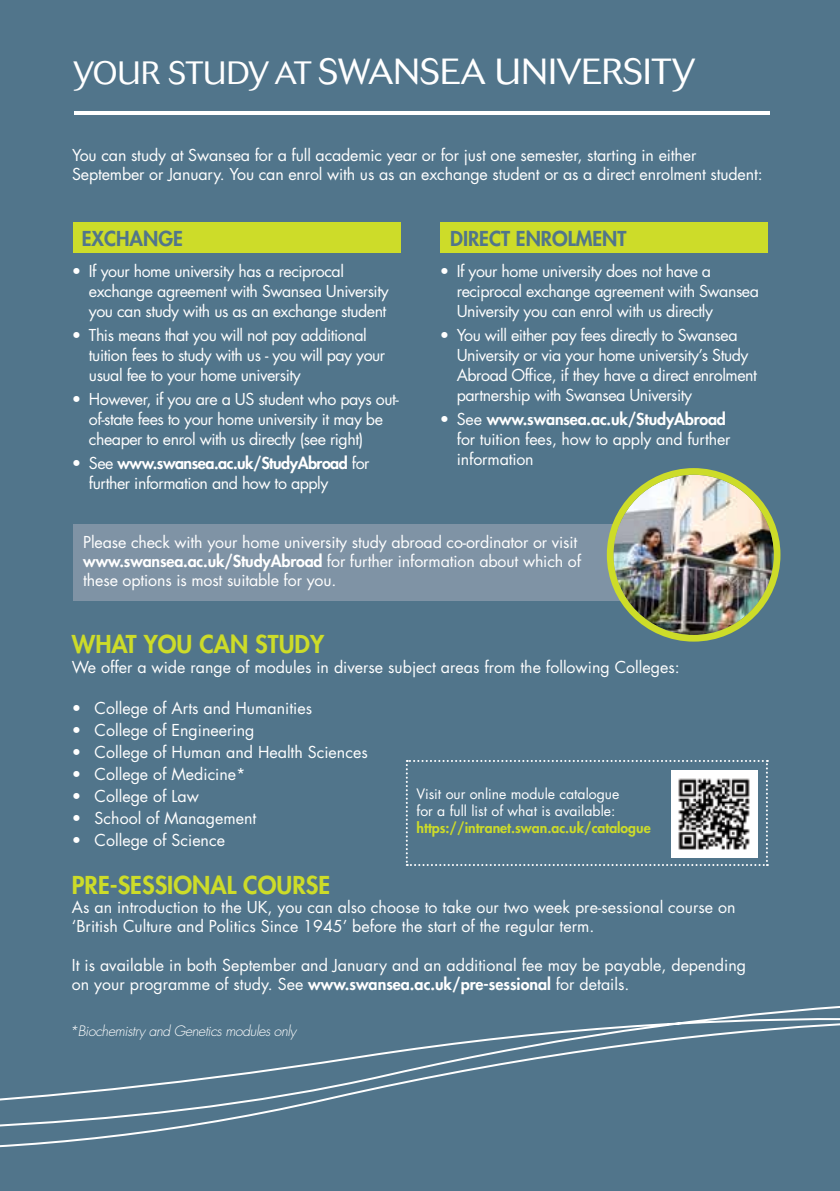
<style>
.page{position:relative;width:840px;height:1191px;background:#fff}
.page>*{position:absolute;margin:0;border:0;box-sizing:border-box;transform-origin:0 0}
.t1{font:300 36px "Cosmos BQ";color:#fff}
.t2{font:800 24px "Futura";color:#cddc29}
.t3{font:800 20px "Futura";color:#51758b}
.t4{font:16px/19.2px "Futura";letter-spacing:-.01em;color:#fff}
.t5{font:16px/20px "Futura";letter-spacing:-.03em;color:#fff}
.t6{font:14px/16.8px "Futura";color:#fff}
.t7{font:800 14px "Futura";color:#cddc29}
.t8{font:italic 300 14px "Futura";letter-spacing:-.03em;color:#fff}
.s1{font-size:32px}
.s2{font-weight:800}
</style>
<div class="page">
<div style="left:0;top:0;width:839px;height:1191px;background:#51758b"></div>
<div style="left:73px;top:524px;width:693px;height:76px;background:#7f93a5"></div>
<hr style="left:74px;top:111px;width:694px;height:4px;background:#fff">
<svg style="left:405px;top:760px;width:362px;height:106px"></svg>
<img style="left:670px;top:771px;width:87px;height:86px">
<svg style="left:0;top:1006px;width:839px;height:142px"></svg>
<div style="left:73px;top:222px;width:327px;height:31px;background:#cddc29"></div>
<div style="left:439px;top:222px;width:328px;height:31px;background:#cddc29"></div>
<img style="left:613px;top:475px;width:160px;height:160px;border-radius:80px">
<div style="left:606px;top:468px;width:174px;height:173px;border:7px solid #cddc29;border-radius:50%"></div>
<h1 class="t1" style="left:74px;top:51px;width:622px"><span class="s1">YOUR STUDY AT</span> SWANSEA UNIVERSITY</h1>
<p class="t4" style="left:72px;top:145px;width:691px">You can study at Swansea for a full academic year or for just one semester, starting in either<br>September or January. You can enrol with us as an exchange student or as a direct enrolment student:</p>
<p class="t3" style="left:82px;top:225px;width:37px">Exchan</p>
<p class="t3" style="left:158px;top:225px;width:24px">ge</p>
<p class="t3" style="left:450px;top:225px;width:24px">Direct</p>
<p class="t3" style="left:515px;top:225px;width:24px">Enrol</p>
<p class="t3" style="left:575px;top:225px;width:29px">ment</p>
<p class="t5" style="left:89px;top:261px;width:301px;text-indent:-17px">• If your home university has a reciprocal exchange agreement with Swansea University you can study with us as an exchange student</p>
<p class="t5" style="left:89px;top:325px;width:298px;text-indent:-17px">• This means that you will not pay additional tuition fees to study with us - you will pay your usual fee to your home university</p>
<p class="t5" style="left:89px;top:389px;width:311px;text-indent:-17px">• However, if you are a US student who pays out&shy;of-state fees to your home university it may be cheaper to enrol with us directly (see right)</p>
<p class="t5" style="left:89px;top:453px;width:282px;text-indent:-17px">• See <span class="s2">www.swansea.ac.uk/StudyAbroad</span> for further information and how to apply</p>
<p class="t5" style="left:456px;top:261px;width:303px;text-indent:-17px">• If your home university does not have a reciprocal exchange agreement with Swansea<br>University you can enrol with us directly</p>
<p class="t5" style="left:456px;top:325px;width:301px;text-indent:-17px">• You will either pay fees directly to Swansea University or via your home university’s Study Abroad Office, if they have a direct enrolment partnership with Swansea University</p>
<p class="t4" style="left:456px;top:409px;width:275px;line-height:20px;text-indent:-17px">• See <span class="s2">www.swansea.ac.uk/StudyAbroad </span>for tuition fees, how to apply and further information</p>
<p class="t4" style="left:83px;top:532px;width:499px">Please check with your home university study abroad co-ordinator or visit <span class="s2">www.swansea.ac.uk/StudyAbroad</span> for further information about which of these options is most suitable for you.</p>
<h2 class="t2" style="left:72px;top:629px;width:254px">WHAT YOU CAN STUDY</h2>
<p class="t4" style="left:72px;top:657px;width:609px">We offer a wide range of modules in diverse subject areas from the following Colleges:</p>
<p class="t4" style="left:72px;top:698px;width:241px">• College of Arts and Humanities</p>
<p class="t4" style="left:72px;top:720px;width:184px">• College of Engineering</p>
<p class="t4" style="left:72px;top:742px;width:297px">• College of Human and Health Sciences</p>
<p class="t4" style="left:72px;top:764px;width:175px">• College of Medicine*</p>
<p class="t4" style="left:72px;top:786px;width:128px">• College of Law</p>
<p class="t4" style="left:72px;top:808px;width:186px">• School of Management</p>
<p class="t4" style="left:72px;top:830px;width:154px">• College of Science</p>
<h2 class="t2" style="left:72px;top:870px;width:259px">PRE-SESSIONAL COURSE</h2>
<p class="t4" style="left:72px;top:897px;width:664px">As an introduction to the UK, you can also choose to take our two week pre-sessional course on ‘British Culture and Politics Since 1945’ before the start of the regular term.</p>
<p class="t4" style="left:72px;top:955px;width:675px">It is available in both September and January and an additional fee may be payable, depending on your programme of study. See <span class="s2">www.swansea.ac.uk/pre-sessional</span> for details.</p>
<p class="t6" style="left:416px;top:785px;width:204px">Visit our online module catalogue for a full list of what is available:</p>
<p class="t7" style="left:416px;top:818px;width:235px">https://intranet.swan.ac.uk/catalogue</p>
<p class="t8" style="left:69px;top:1022px;width:228px">*Biochemistry and Genetics modules only</p>
</div>
